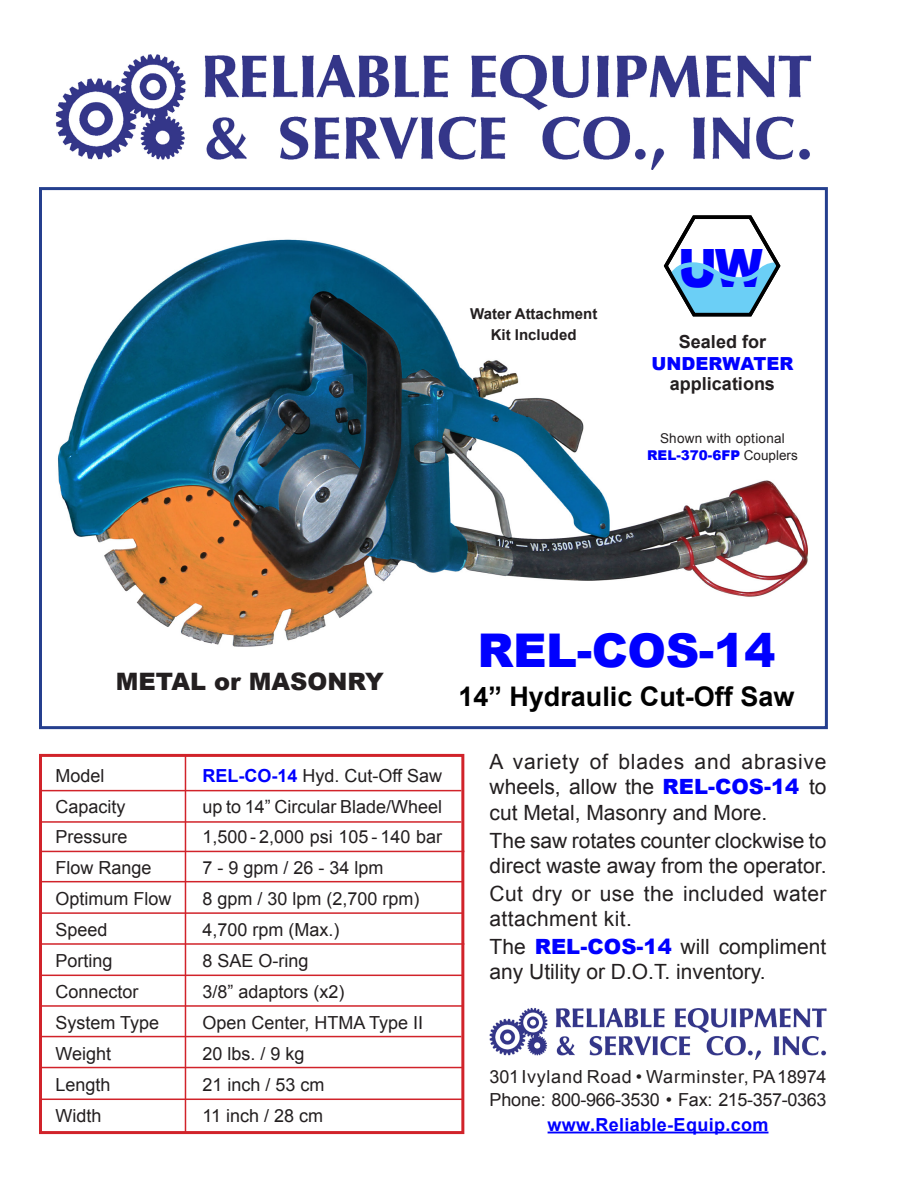
<style>
.page{position:relative;width:918px;height:1188px;background:#fff}
.page>*{position:absolute;margin:0;border:0;box-sizing:border-box;transform-origin:0 0}
.t1{font:900 52.8px "Arial";color:#00f;scale:.9 1}
.t2{font:900 46.5px "Arial";letter-spacing:-.01em;color:#00f}
.t3{font:700 27px "Arial";color:#000}
.t4{font:900 24px "Arial";color:#231f20}
.t5{font:21px/25.2px "Arial";color:#231f20}
.t6{font:21px/25.2px "Arial";letter-spacing:.02em;color:#231f20}
.t7{font:18px "Arial";color:#231f20}
.t8{font:18px "Arial";letter-spacing:-.02em;color:#231f20}
.t9{font:18px "Arial";letter-spacing:.04em;color:#231f20}
.t10{font:700 18px "Arial";letter-spacing:.02em;color:#00f}
.t11{font:700 18px "Arial";color:#231f20}
.t12{font:900 18px "Arial";color:#00f}
.t13{font:700 15px/21px "Arial";color:#231f20;text-align:center}
.t14{font:900 13.5px "Arial";color:#00f}
.t15{font:13.5px "Arial";letter-spacing:.02em;color:#231f20}
.s1{font-weight:400;color:#231f20}
.s2{font-weight:700;color:#00f}
.s3{font-weight:900;color:#00f}
</style>
<div class="page">
<img style="left:58px;top:239px;width:750px;height:408px">
<img style="left:55px;top:54px;width:757px;height:116px">
<div style="left:39px;top:187px;width:789px;height:542px;border:3px solid #253f8e"></div>
<hr style="left:548px;top:1132px;width:221px;height:1px;background:#00f">
<img style="left:489px;top:1007px;width:338px;height:52px">
<div style="left:39px;top:754px;width:425px;height:380px;background:#fff;border:3px solid #d1232a"></div>
<hr style="left:185px;top:756px;width:1px;height:377px;background:#d1232a">
<hr style="left:39px;top:790px;width:422px;height:1px;background:#d1232a">
<hr style="left:39px;top:821px;width:422px;height:2px;background:#d1232a">
<hr style="left:42px;top:851px;width:422px;height:1px;background:#d1232a">
<hr style="left:40px;top:881px;width:423px;height:1px;background:#d1232a">
<hr style="left:40px;top:912px;width:423px;height:2px;background:#d1232a">
<hr style="left:42px;top:943px;width:422px;height:2px;background:#d1232a">
<hr style="left:40px;top:975px;width:423px;height:1px;background:#d1232a">
<hr style="left:40px;top:1005px;width:423px;height:2px;background:#d1232a">
<hr style="left:39px;top:1036px;width:422px;height:1px;background:#d1232a">
<hr style="left:41px;top:1067px;width:422px;height:1px;background:#d1232a">
<hr style="left:41px;top:1099px;width:422px;height:1px;background:#d1232a">
<svg style="left:662px;top:215px;width:121px;height:103px"></svg>
<p class="t13" style="left:470px;top:303px;width:129px">Water Attachment<br>Kit Included</p>
<p class="t1" style="left:678px;top:230px;width:96px">UW</p>
<p class="t11" style="left:679px;top:329px;width:89px">Sealed for</p>
<p class="t12" style="left:652px;top:350px;width:143px">UNDERWATER</p>
<p class="t11" style="left:670px;top:371px;width:107px">applications</p>
<p class="t15" style="left:660px;top:429px;width:126px">Shown with optional</p>
<p class="t14" style="left:647px;top:445px;width:152px">REL-370-6FP <span class="s1">Couplers</span></p>
<p class="t4" style="left:116px;top:664px;width:269px">METAL or MASONRY</p>
<p class="t7" style="left:55px;top:763px;width:51px">Model</p>
<p class="t7" style="left:202px;top:763px;width:241px"><span class="s2">REL-CO-14</span> Hyd. Cut-Off Saw</p>
<p class="t7" style="left:55px;top:794px;width:72px">Capacity</p>
<p class="t7" style="left:202px;top:794px;width:241px">up to 14” Circular Blade/Wheel</p>
<p class="t7" style="left:55px;top:825px;width:74px">Pressure</p>
<p class="t7" style="left:202px;top:825px;width:241px">1,500 - 2,000 psi 105 - 140 bar</p>
<p class="t7" style="left:55px;top:856px;width:98px">Flow Range</p>
<p class="t7" style="left:202px;top:856px;width:183px">7 - 9 gpm / 26 - 34 lpm</p>
<p class="t7" style="left:55px;top:887px;width:118px">Optimum Flow</p>
<p class="t7" style="left:202px;top:887px;width:219px">8 gpm / 30 lpm (2,700 rpm)</p>
<p class="t7" style="left:55px;top:918px;width:54px">Speed</p>
<p class="t7" style="left:202px;top:918px;width:139px">4,700 rpm (Max.)</p>
<p class="t7" style="left:55px;top:949px;width:59px">Porting</p>
<p class="t7" style="left:202px;top:949px;width:108px">8 SAE O-ring</p>
<p class="t7" style="left:55px;top:979px;width:85px">Connector</p>
<p class="t7" style="left:202px;top:979px;width:144px">3/8” adaptors (x2)</p>
<p class="t7" style="left:55px;top:1010px;width:105px">System Type</p>
<p class="t7" style="left:202px;top:1010px;width:222px">Open Center, HTMA Type II</p>
<p class="t7" style="left:55px;top:1041px;width:57px">Weight</p>
<p class="t7" style="left:202px;top:1041px;width:104px">20 lbs. / 9 kg</p>
<p class="t7" style="left:55px;top:1072px;width:57px">Length</p>
<p class="t7" style="left:202px;top:1072px;width:124px">21 inch / 53 cm</p>
<p class="t7" style="left:55px;top:1103px;width:48px">Width</p>
<p class="t7" style="left:202px;top:1103px;width:122px">11 inch / 28 cm</p>
<p class="t2" style="left:477px;top:616px;width:300px">REL-COS-14</p>
<p class="t3" style="left:458px;top:677px;width:338px">14” Hydraulic Cut-Off Saw</p>
<p class="t5" style="left:490px;top:749px;width:338px;text-align:justify">A variety of blades and abrasive wheels, allow the <span class="s3">REL-COS-14</span> to cut Metal, Masonry and More.</p>
<p class="t5" style="left:490px;top:827px;width:338px">The saw rotates counter clockwise to direct waste away from the operator.</p>
<p class="t6" style="left:490px;top:881px;width:338px">Cut dry or use the included water attachment kit.</p>
<p class="t5" style="left:490px;top:934px;width:338px">The <span class="s3">REL-COS-14</span> will compliment any Utility or D.O.T. inventory.</p>
<p class="t9" style="left:490px;top:1064px;width:338px">301 Ivyland Road • Warminster, PA 18974</p>
<p class="t8" style="left:490px;top:1088px;width:338px">Phone: 800-966-3530 • Fax: 215-357-0363</p>
<p class="t10" style="left:548px;top:1112px;width:222px">www.Reliable-Equip.com</p>
</div>
